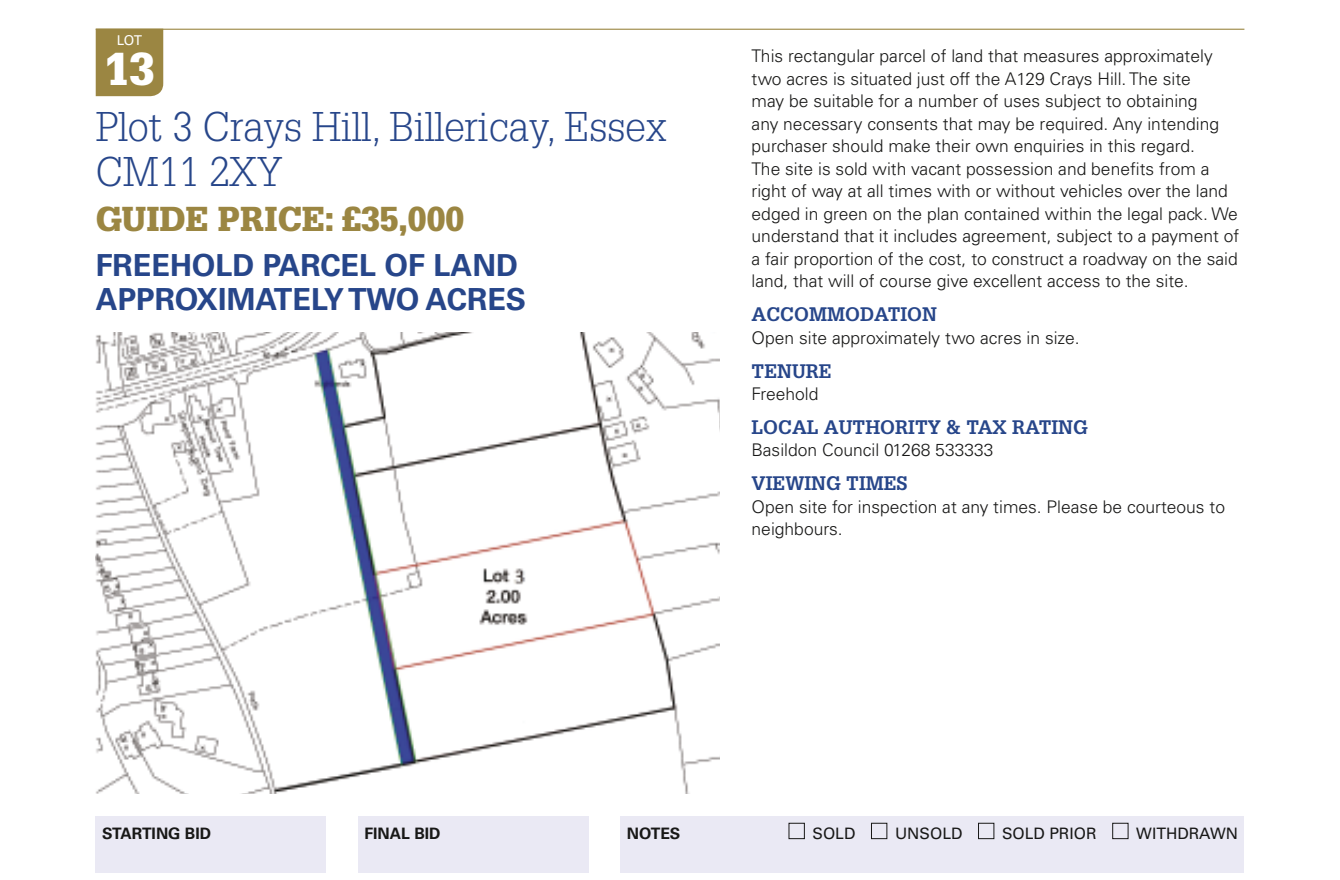
<style>
.page{position:relative;width:1340px;height:880px;background:#fff}
.page>*{position:absolute;margin:0;border:0;box-sizing:border-box;transform-origin:0 0}
.t1{font:900 45px "Glypha LT Std";color:#fff}
.t2{font:300 40.5px/45px "Glypha LT Std";color:#27468a}
.t3{font:900 33.75px "Glypha LT Std";color:#9b8642}
.t4{font:700 30.38px/33.8px "Univers LT Std";color:#27468a}
.t5{font:700 19.12px "Glypha LT Std";color:#27468a}
.t6{font:300 17.55px/22.5px "Univers LT Std";color:#181817}
.t7{font:15.75px "Univers LT Std";color:#181817}
.t8{font:700 15.75px "Univers LT Std";color:#181817}
.t9{font:13.5px "Univers LT Std";color:#fff}
</style>
<div class="page">
<hr style="left:96px;top:29px;width:1148px;height:1px;background:#9b8642">
<img style="left:96px;top:332px;width:623px;height:462px">
<div style="left:96px;top:816px;width:230px;height:56px;background:#eae9f4"></div>
<div style="left:358px;top:816px;width:230px;height:56px;background:#eae9f4"></div>
<div style="left:620px;top:816px;width:624px;height:56px;background:#eae9f4"></div>
<div style="left:788px;top:823px;width:16px;height:16px;border:1px solid #181817"></div>
<div style="left:871px;top:823px;width:16px;height:16px;border:1px solid #181817"></div>
<div style="left:978px;top:823px;width:16px;height:16px;border:1px solid #181817"></div>
<div style="left:1112px;top:823px;width:16px;height:16px;border:1px solid #181817"></div>
<div style="left:96px;top:30px;width:67px;height:66px;background:#9b8642"></div>
<p class="t9" style="left:117px;top:32px;width:27px">LOT</p>
<h1 class="t1" style="left:104px;top:42px;width:52px">13</h1>
<h2 class="t2" style="left:96px;top:105px;width:572px">Plot 3 Crays Hill, Billericay, Essex<br>CM11 2XY</h2>
<h3 class="t3" style="left:96px;top:199px;width:370px">GUIDE PRICE: £35,000</h3>
<h3 class="t4" style="left:96px;top:249px;width:432px">FREEHOLD PARCEL OF LAND<br>APPROXIMATELY TWO ACRES</h3>
<p class="t6" style="left:751px;top:45px;width:489px">This rectangular parcel of land that measures approximately two acres is situated just off the A129 Crays Hill. The site<br>may be suitable for a number of uses subject to obtaining<br>any necessary consents that may be required. Any intending purchaser should make their own enquiries in this regard.<br>The site is sold with vacant possession and benefits from a right of way at all times with or without vehicles over the land edged in green on the plan contained within the legal pack. We understand that it includes agreement, subject to a payment of a fair proportion of the cost, to construct a roadway on the said land, that will of course give excellent access to the site.</p>
<p class="t5" style="left:751px;top:302px;width:187px">ACCOMMODATION</p>
<p class="t6" style="left:751px;top:326px;width:329px">Open site approximately two acres in size.</p>
<p class="t5" style="left:751px;top:359px;width:82px">TENURE</p>
<p class="t6" style="left:751px;top:382px;width:68px">Freehold</p>
<p class="t5" style="left:751px;top:415px;width:338px">LOCAL AUTHORITY &amp; TAX RATING</p>
<p class="t6" style="left:751px;top:439px;width:243px">Basildon Council 01268 533333</p>
<p class="t5" style="left:751px;top:471px;width:157px">VIEWING TIMES</p>
<p class="t6" style="left:751px;top:495px;width:475px">Open site for inspection at any times. Please be courteous to neighbours.</p>
<p class="t8" style="left:102px;top:824px;width:111px">STARTING BID</p>
<p class="t8" style="left:364px;top:824px;width:78px">FINAL BID</p>
<p class="t8" style="left:626px;top:824px;width:55px">NOTES</p>
<p class="t7" style="left:812px;top:824px;width:44px">SOLD</p>
<p class="t7" style="left:895px;top:824px;width:69px">UNSOLD</p>
<p class="t7" style="left:1001px;top:824px;width:96px">SOLD PRIOR</p>
<p class="t7" style="left:1136px;top:824px;width:103px">WITHDRAWN</p>
</div>
